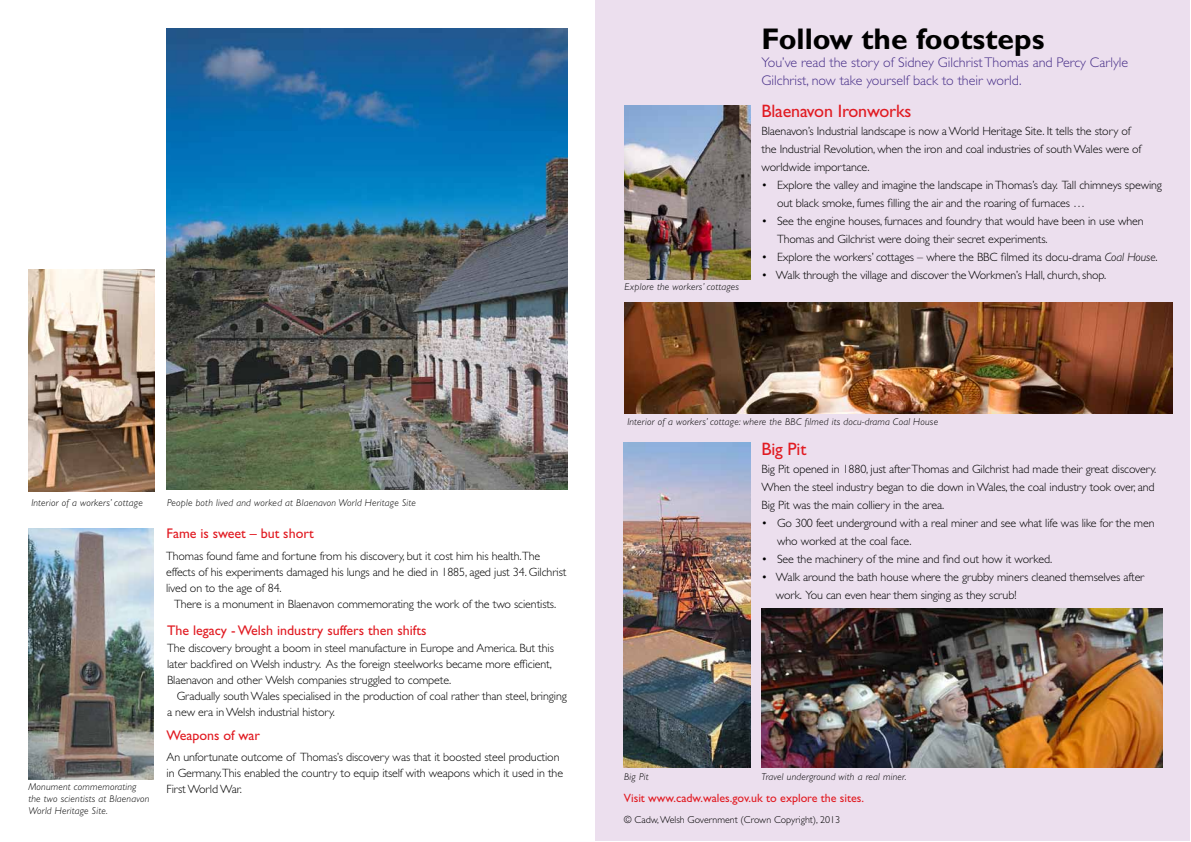
<style>
.page{position:relative;width:1191px;height:842px;background:#fff}
.page>*{position:absolute;margin:0;border:0;box-sizing:border-box;transform-origin:0 0}
.t1{font:700 30px "Gill Sans Std";color:#000}
.t2{font:18px "Gill Sans Std";letter-spacing:-.01em;color:#e11b22}
.t3{font:300 14px/18px "Gill Sans Std";color:#472f88}
.t4{font:14px "Gill Sans Std";color:#e11b22}
.t5{font:300 12px/18px "Gill Sans Std";letter-spacing:-.01em;color:#000}
.t6{font:12px "Gill Sans Std";color:#e11b22}
.t7{font:italic 300 10px/12px "Gill Sans Std";letter-spacing:.02em;color:#000}
.t8{font:300 10px "Gill Sans Std";color:#000}
.s1{font-style:italic}
</style>
<div class="page">
<div style="left:595px;top:0;width:595px;height:841px;background:#ecdfee"></div>
<img style="left:28px;top:270px;width:126px;height:221px">
<img style="left:166px;top:28px;width:401px;height:461px">
<img style="left:624px;top:443px;width:126px;height:324px">
<img style="left:761px;top:609px;width:401px;height:158px">
<img style="left:624px;top:105px;width:126px;height:174px">
<img style="left:624px;top:303px;width:548px;height:111px">
<img style="left:28px;top:529px;width:125px;height:251px">
<p class="t7" style="left:31px;top:496px;width:113px">Interior of a workers’ cottage</p>
<p class="t7" style="left:167px;top:496px;width:250px">People both lived and worked at Blaenavon World Heritage Site</p>
<p class="t4" style="left:166px;top:525px;width:149px">Fame is sweet – but short</p>
<p class="t5" style="left:166px;top:548px;width:402px;line-height:16px">Thomas found fame and fortune from his discovery, but it cost him his health.The effects of his experiments damaged his lungs and he died in 1885, aged just 34. Gilchrist lived on to the age of 84.</p>
<p class="t5" style="left:174px;top:595px;width:384px">There is a monument in Blaenavon commemorating the work of the two scientists.</p>
<p class="t7" style="left:28px;top:780px;width:123px">Monument commemorating the two scientists at Blaenavon<br>World Heritage Site.</p>
<p class="t4" style="left:167px;top:622px;width:261px">The legacy - Welsh industry suffers then shifts</p>
<p class="t5" style="left:167px;top:640px;width:388px;line-height:16px">The discovery brought a boom in steel manufacture in Europe and America. But this later backfired on Welsh industry. As the foreign steelworks became more efficient,<br>Blaenavon and other Welsh companies struggled to compete.</p>
<p class="t5" style="left:167px;top:688px;width:401px;line-height:16px;text-indent:10px">Gradually south Wales specialised in the production of coal rather than steel, bringing a new era in Welsh industrial history.</p>
<p class="t5" style="left:166px;top:749px;width:398px;line-height:16px">An unfortunate outcome of Thomas’s discovery was that it boosted steel production in Germany.This enabled the country to equip itself with weapons which it used in the<br>First World War.</p>
<p class="t4" style="left:166px;top:727px;width:95px">Weapons of war</p>
<p class="t7" style="left:624px;top:281px;width:116px">Explore the workers’ cottages</p>
<h1 class="t1" style="left:761px;top:21px;width:284px">Follow the footsteps</h1>
<p class="t3" style="left:761px;top:53px;width:368px">You’ve read the story of Sidney Gilchrist Thomas and Percy Carlyle<br>Gilchrist, now take yourself back to their world.</p>
<h2 class="t2" style="left:761px;top:101px;width:151px">Blaenavon Ironworks</h2>
<p class="t5" style="left:761px;top:122px;width:381px">Blaenavon’s Industrial landscape is now a World Heritage Site. It tells the story of the Industrial Revolution, when the iron and coal industries of south Wales were of worldwide importance.</p>
<p class="t5" style="left:777px;top:176px;width:386px;text-indent:-16px">• Explore the valley and imagine the landscape in Thomas’s day. Tall chimneys spewing out black smoke, fumes filling the air and the roaring of furnaces …</p>
<p class="t5" style="left:777px;top:212px;width:368px;text-indent:-16px">• See the engine houses, furnaces and foundry that would have been in use when<br>Thomas and Gilchrist were doing their secret experiments.</p>
<p class="t5" style="left:761px;top:248px;width:398px">• Explore the workers’ cottages – where the BBC filmed its docu-drama <span class="s1">Coal House</span>.</p>
<p class="t5" style="left:761px;top:266px;width:346px">• Walk through the village and discover the Workmen’s Hall, church, shop.</p>
<p class="t7" style="left:627px;top:415px;width:312px">Interior of a workers’ cottage: where the BBC filmed its docu-drama Coal House</p>
<h2 class="t2" style="left:761px;top:439px;width:46px">Big Pit</h2>
<p class="t5" style="left:761px;top:460px;width:396px">Big Pit opened in 1880, just after Thomas and Gilchrist had made their great discovery.<br>When the steel industry began to die down in Wales, the coal industry took over, and<br>Big Pit was the main colliery in the area.</p>
<p class="t5" style="left:777px;top:514px;width:379px;text-indent:-16px">• Go 300 feet underground with a real miner and see what life was like for the men who worked at the coal face.</p>
<p class="t5" style="left:761px;top:550px;width:292px">• See the machinery of the mine and find out how it worked.</p>
<p class="t5" style="left:776px;top:568px;width:370px;text-indent:-14px">• Walk around the bath house where the grubby miners cleaned themselves after work. You can even hear them singing as they scrub!</p>
<p class="t7" style="left:624px;top:771px;width:26px">Big Pit</p>
<p class="t7" style="left:761px;top:771px;width:146px">Travel underground with a real miner.</p>
<p class="t6" style="left:624px;top:790px;width:242px">Visit www.cadw.wales.gov.uk to explore the sites.</p>
<p class="t8" style="left:624px;top:814px;width:218px">© Cadw, Welsh Government (Crown Copyright), 2013</p>
</div>
